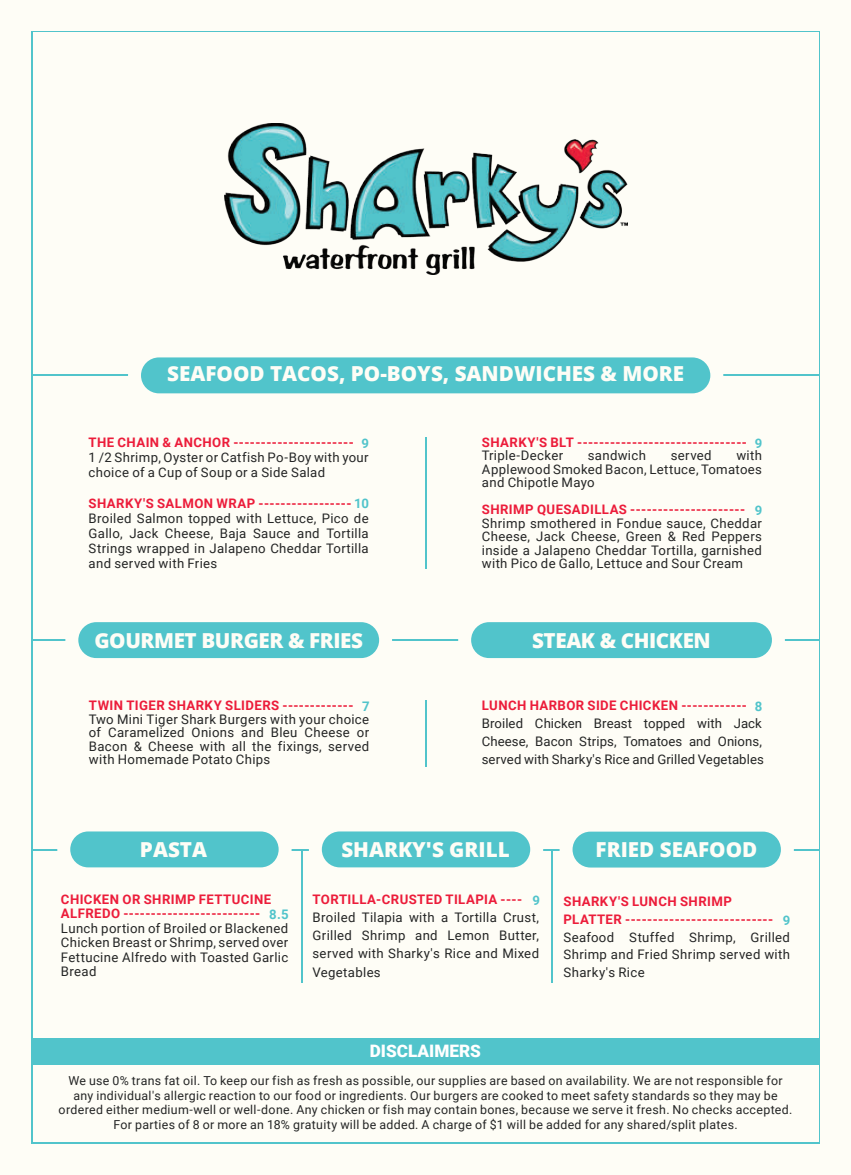
<style>
.page{position:relative;width:851px;height:1175px;background:#fff}
.page>*{position:absolute;margin:0;border:0;box-sizing:border-box;transform-origin:0 0}
.t1{font:800 20.7px "Open Sans";color:#fefdf6}
.t2{font:800 20.7px "Open Sans";letter-spacing:-.02em;color:#fefdf6}
.t3{font:900 17.1px "Roboto";color:#fff}
.t4{font:13.05px/13.5px "Roboto";letter-spacing:.025em;color:#242525;text-align:justify}
.t5{font:700 13.05px/17.6px "Roboto";letter-spacing:.035em;color:#ec1c3a}
.t6{font:13.05px/18px "Roboto";letter-spacing:.005em;color:#242525}
.t7{font:700 13.05px "Roboto";color:#51c4cb}
.t8{font:12.38px/14.8px "Roboto";letter-spacing:.025em;color:#242525;text-align:center}
.s1{font-weight:700;color:#ec1c3a}
.s2{font-weight:700;color:#51c4cb}
</style>
<div class="page">
<div style="left:0;top:0;width:850px;height:1174px;background:#fefdf6"></div>
<img style="left:224px;top:124px;width:403px;height:151px">
<hr style="left:425px;top:437px;width:1px;height:131px;background:#51c4cb">
<hr style="left:425px;top:700px;width:1px;height:67px;background:#51c4cb">
<hr style="left:301px;top:848px;width:1px;height:134px;background:#51c4cb">
<hr style="left:551px;top:848px;width:1px;height:134px;background:#51c4cb">
<hr style="left:31px;top:374px;width:788px;height:2px;background:#51c4cb">
<hr style="left:31px;top:639px;width:788px;height:1px;background:#51c4cb">
<hr style="left:31px;top:848px;width:788px;height:2px;background:#51c4cb">
<div style="left:128px;top:347px;width:595px;height:56px;background:#fefdf6;border-radius:28px"></div>
<div style="left:141px;top:357px;width:569px;height:36px;background:#51c4cb;border-radius:18px"></div>
<div style="left:65px;top:609px;width:327px;height:62px;background:#fefdf6;border-radius:31px"></div>
<div style="left:78px;top:622px;width:301px;height:36px;background:#51c4cb;border-radius:18px"></div>
<div style="left:458px;top:609px;width:326px;height:62px;background:#fefdf6;border-radius:31px"></div>
<div style="left:471px;top:622px;width:300px;height:36px;background:#51c4cb;border-radius:18px"></div>
<div style="left:559px;top:818px;width:234px;height:62px;background:#fefdf6;border-radius:31px"></div>
<div style="left:572px;top:831px;width:208px;height:36px;background:#51c4cb;border-radius:18px"></div>
<div style="left:309px;top:818px;width:234px;height:62px;background:#fefdf6;border-radius:31px"></div>
<div style="left:322px;top:831px;width:208px;height:36px;background:#51c4cb;border-radius:18px"></div>
<div style="left:57px;top:818px;width:234px;height:62px;background:#fefdf6;border-radius:31px"></div>
<div style="left:70px;top:831px;width:208px;height:36px;background:#51c4cb;border-radius:18px"></div>
<div style="left:31px;top:1037px;width:788px;height:27px;background:#51c4cb"></div>
<h1 class="t1" style="left:167px;top:358px;width:518px">SEAFOOD TACOS, PO-BOYS, SANDWICHES &amp; MORE</h1>
<p class="t7" style="left:361px;top:434px;width:9px">9</p>
<p class="t5" style="left:482px;top:433px;width:267px">SHARKY'S BLT -------------------------------</p>
<p class="t4" style="left:482px;top:448px;width:83px">Triple-Decker</p>
<p class="t4" style="left:588px;top:448px;width:60px">sandwich</p>
<p class="t4" style="left:670px;top:448px;width:42px">served</p>
<p class="t5" style="left:89px;top:433px;width:267px">THE CHAIN &amp; ANCHOR ----------------------</p>
<p class="t4" style="left:89px;top:449px;width:281px;line-height:15.1px">1 /2 Shrimp, Oyster or Catfish Po-Boy with your choice of a Cup of Soup or a Side Salad</p>
<p class="t4" style="left:89px;top:495px;width:282px;line-height:15.1px"><span class="s1">SHARKY'S SALMON WRAP -----------------</span> <span class="s2">10<br></span>Broiled Salmon topped with Lettuce, Pico de Gallo, Jack Cheese, Baja Sauce and Tortilla Strings wrapped in Jalapeno Cheddar Tortilla and served with Fries</p>
<p class="t7" style="left:754px;top:434px;width:9px">9</p>
<p class="t4" style="left:482px;top:448px;width:281px;text-indent:254px">with Applewood Smoked Bacon, Lettuce, Tomatoes and Chipotle Mayo</p>
<p class="t5" style="left:482px;top:500px;width:265px">SHRIMP QUESADILLAS ---------------------</p>
<p class="t4" style="left:482px;top:516px;width:281px">Shrimp smothered in Fondue sauce, Cheddar Cheese, Jack Cheese, Green &amp; Red Peppers inside a Jalapeno Cheddar Tortilla, garnished with Pico de Gallo, Lettuce and Sour Cream</p>
<p class="t7" style="left:754px;top:501px;width:9px">9</p>
<h1 class="t2" style="left:94px;top:624px;width:270px">GOURMET BURGER &amp; FRIES</h1>
<h1 class="t2" style="left:532px;top:624px;width:180px">STEAK &amp; CHICKEN</h1>
<p class="t5" style="left:89px;top:696px;width:266px">TWIN TIGER SHARKY SLIDERS -------------</p>
<p class="t4" style="left:89px;top:712px;width:282px">Two Mini Tiger Shark Burgers with your choice of Caramelized Onions and Bleu Cheese or Bacon &amp; Cheese with all the fixings, served with Homemade Potato Chips</p>
<p class="t7" style="left:362px;top:697px;width:9px">7</p>
<p class="t5" style="left:482px;top:696px;width:267px">LUNCH HARBOR SIDE CHICKEN ------------</p>
<p class="t6" style="left:482px;top:714px;width:283px">Broiled Chicken Breast topped with Jack<br>Cheese, Bacon Strips, Tomatoes and Onions, served with Sharky's Rice and Grilled Vegetables</p>
<p class="t7" style="left:754px;top:697px;width:9px">8</p>
<h1 class="t1" style="left:140px;top:833px;width:69px">PASTA</h1>
<h1 class="t1" style="left:341px;top:833px;width:170px">SHARKY'S GRILL</h1>
<h1 class="t1" style="left:595px;top:833px;width:163px">FRIED SEAFOOD</h1>
<p class="t5" style="left:61px;top:891px;width:212px;line-height:14.4px">CHICKEN OR SHRIMP FETTUCINE<br>ALFREDO -------------------------</p>
<p class="t4" style="left:61px;top:920px;width:229px;line-height:14.4px">Lunch portion of Broiled or Blackened Chicken Breast or Shrimp, served over Fettucine Alfredo with Toasted Garlic Bread</p>
<p class="t7" style="left:269px;top:905px;width:21px">8.5</p>
<p class="t5" style="left:312px;top:890px;width:211px">TORTILLA-CRUSTED TILAPIA ----</p>
<p class="t4" style="left:312px;top:907px;width:228px;line-height:18.2px">Broiled Tilapia with a Tortilla Crust, Grilled Shrimp and Lemon Butter, served with Sharky's Rice and Mixed Vegetables</p>
<p class="t7" style="left:532px;top:890px;width:9px">9</p>
<p class="t5" style="left:563px;top:892px;width:211px">SHARKY'S LUNCH SHRIMP<br>PLATTER ---------------------------</p>
<p class="t4" style="left:563px;top:927px;width:228px;line-height:17.6px">Seafood Stuffed Shrimp, Grilled Shrimp and Fried Shrimp served with Sharky's Rice</p>
<p class="t7" style="left:783px;top:910px;width:9px">9</p>
<h2 class="t3" style="left:370px;top:1038px;width:113px">DISCLAIMERS</h2>
<p class="t8" style="left:59px;top:1072px;width:735px">We use 0% trans fat oil. To keep our fish as fresh as possible, our supplies are based on availability. We are not responsible for any individual's allergic reaction to our food or ingredients. Our burgers are cooked to meet safety standards so they may be ordered either medium-well or well-done. Any chicken or fish may contain bones, because we serve it fresh. No checks accepted.<br>For parties of 8 or more an 18% gratuity will be added. A charge of $1 will be added for any shared/split plates.</p>
</div>
